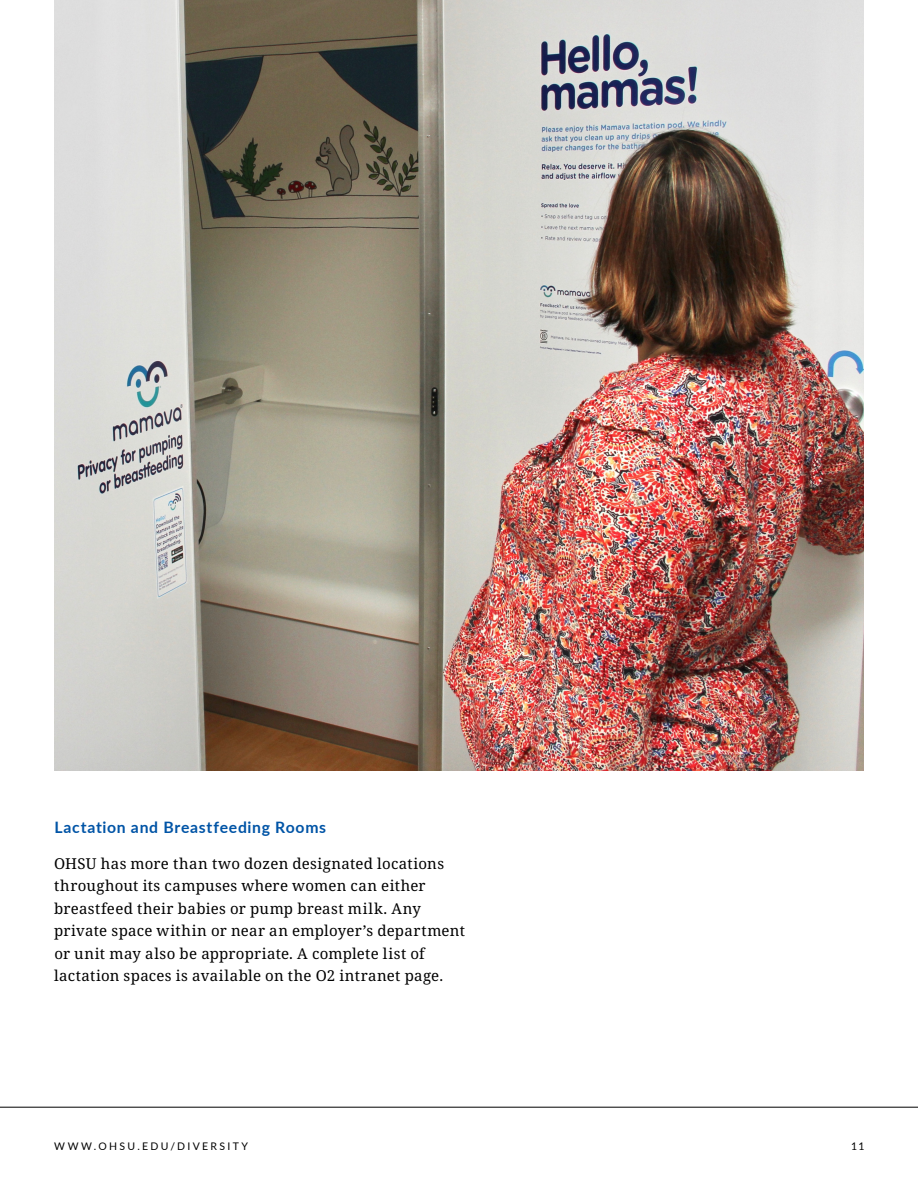
<style>
.page{position:relative;width:918px;height:1188px;background:#fff}
.page>*{position:absolute;margin:0;border:0;box-sizing:border-box;transform-origin:0 0}
.Sub-head_1{font:700 15.75px "Lato";letter-spacing:.045em;color:#0054a6}
.Body_copy{font:15px/22.5px "Noto Serif";letter-spacing:.02em;color:#000}
.t1{font:10.5px "Lato";letter-spacing:.22em;color:#000}
</style>
<div class="page">
<hr style="left:0;top:1107px;width:918px;height:1px;background:#000">
<img style="left:54px;top:0;width:810px;height:770px">
<p class="Sub-head_1" style="left:54px;top:815px;width:273px">Lactation and Breastfeeding Rooms</p>
<p class="Body_copy" style="left:54px;top:852px;width:412px">OHSU has more than two dozen designated locations throughout its campuses where women can either breastfeed their babies or pump breast milk. Any private space within or near an employer’s department or unit may also be appropriate. A complete list of lactation spaces is available on the O2 intranet page.</p>
<p class="t1" style="left:54px;top:1139px;width:195px">WWW.OHSU.EDU/DIVERSITY</p>
<p class="t1" style="left:851px;top:1139px;width:15px">11</p>
</div>
